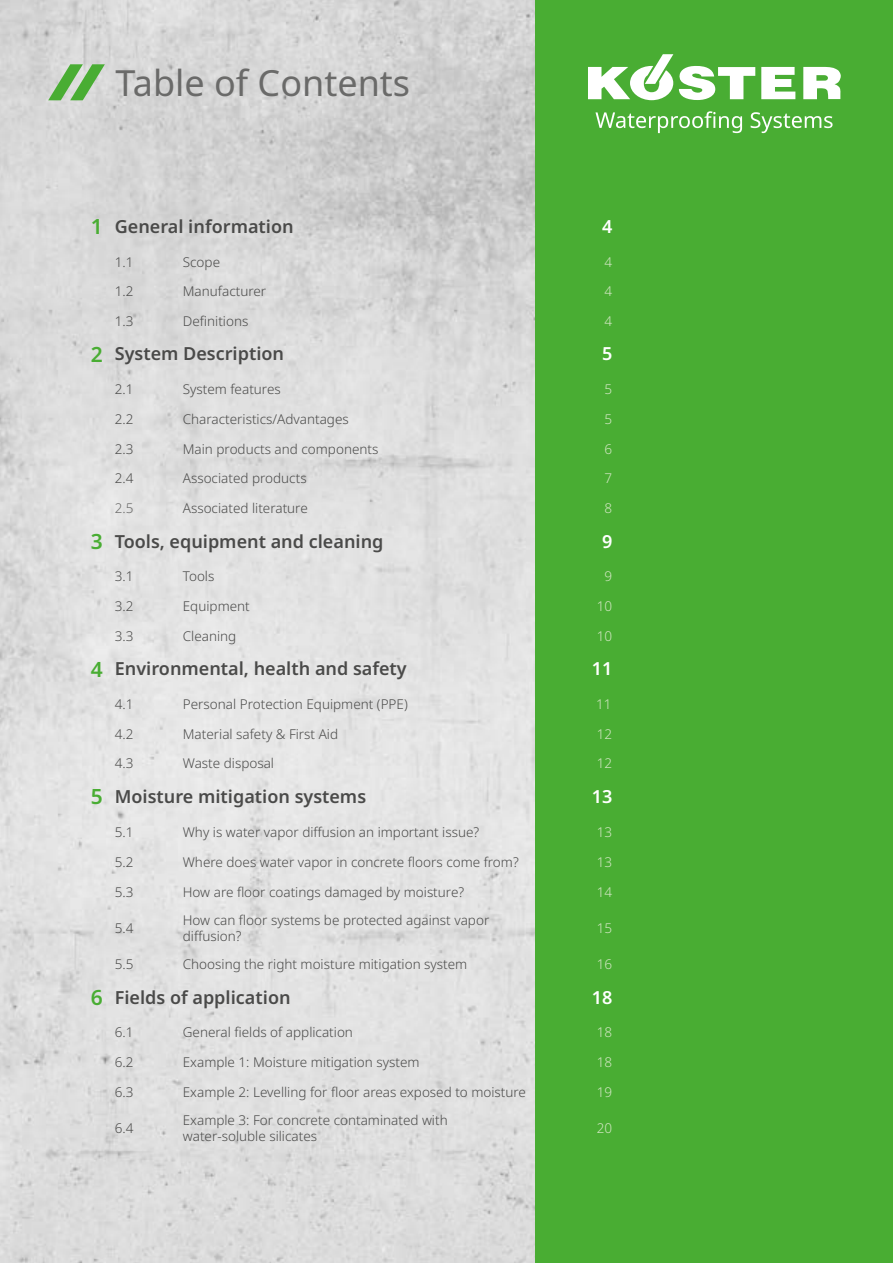
<style>
.page{position:relative;width:893px;height:1263px;background:#fff}
.page>*{position:absolute;margin:0;border:0;box-sizing:border-box;transform-origin:0 0}
.t1{font:36px "Noto Sans";color:#6a6a69}
.t2{font:600 18px "Noto Sans";color:#4a4a49}
.t3{font:600 18px "Noto Sans";color:#fff}
.t4{font:300 13.5px/16.2px "Noto Sans";color:#4a4a49}
.t5{font:300 13.5px "Noto Sans";color:#d4e7c5}
.t6{font:300 13.5px "Noto Sans";color:#6a6a69}
.s1{font-size:21px;color:#49ad33}
</style>
<div class="page">
<img style="left:0;top:0;width:536px;height:1263px">
<div style="left:536px;top:0;width:357px;height:1263px;background:#49ad33"></div>
<svg style="left:48px;top:64px;width:57px;height:36px;background:#99c590"></svg>
<svg style="left:803px;top:67px;width:38px;height:32px"></svg>
<svg style="left:761px;top:67px;width:34px;height:32px"></svg>
<svg style="left:588px;top:54px;width:167px;height:46px"></svg>
<svg style="left:595px;top:111px;width:147px;height:22px"></svg>
<svg style="left:751px;top:112px;width:81px;height:21px"></svg>
<h1 class="t1" style="left:116px;top:58px;width:296px">Table of Contents</h1>
<h2 class="t2" style="left:91px;top:214px;width:204px"><span class="s1">1</span> General information</h2>
<h2 class="t3" style="left:602px;top:214px;width:12px">4</h2>
<p class="t4" style="left:115px;top:254px;width:20px">1.1</p>
<p class="t4" style="left:183px;top:254px;width:39px">Scope</p>
<p class="t5" style="left:605px;top:252px;width:9px">4</p>
<p class="t4" style="left:115px;top:284px;width:20px">1.2</p>
<p class="t4" style="left:183px;top:284px;width:85px">Manufacturer</p>
<p class="t5" style="left:605px;top:282px;width:9px">4</p>
<p class="t4" style="left:115px;top:313px;width:20px">1.3</p>
<p class="t4" style="left:183px;top:313px;width:67px">Definitions</p>
<p class="t5" style="left:605px;top:312px;width:9px">4</p>
<h2 class="t2" style="left:91px;top:341px;width:195px"><span class="s1">2</span> System Description</h2>
<h2 class="t3" style="left:602px;top:341px;width:12px">5</h2>
<p class="t4" style="left:115px;top:381px;width:20px">2.1</p>
<p class="t4" style="left:183px;top:381px;width:99px">System features</p>
<p class="t5" style="left:605px;top:380px;width:9px">5</p>
<p class="t4" style="left:115px;top:411px;width:20px">2.2</p>
<p class="t4" style="left:183px;top:411px;width:167px">Characteristics/Advantages</p>
<p class="t5" style="left:605px;top:409px;width:9px">5</p>
<p class="t4" style="left:115px;top:441px;width:20px">2.3</p>
<p class="t4" style="left:183px;top:441px;width:197px">Main products and components</p>
<p class="t5" style="left:605px;top:439px;width:9px">6</p>
<p class="t4" style="left:115px;top:471px;width:20px">2.4</p>
<p class="t4" style="left:183px;top:471px;width:125px">Associated products</p>
<p class="t5" style="left:605px;top:469px;width:9px">7</p>
<p class="t6" style="left:115px;top:499px;width:20px">2.5</p>
<p class="t4" style="left:183px;top:501px;width:126px">Associated literature</p>
<p class="t5" style="left:605px;top:499px;width:9px">8</p>
<h2 class="t2" style="left:91px;top:528px;width:294px"><span class="s1">3</span> Tools, equipment and cleaning</h2>
<h2 class="t3" style="left:602px;top:528px;width:12px">9</h2>
<p class="t4" style="left:115px;top:569px;width:20px">3.1</p>
<p class="t4" style="left:183px;top:569px;width:33px">Tools</p>
<p class="t5" style="left:605px;top:567px;width:9px">9</p>
<p class="t4" style="left:115px;top:598px;width:20px">3.2</p>
<p class="t4" style="left:183px;top:598px;width:68px">Equipment</p>
<p class="t5" style="left:597px;top:597px;width:17px">10</p>
<p class="t4" style="left:115px;top:628px;width:20px">3.3</p>
<p class="t4" style="left:183px;top:628px;width:55px">Cleaning</p>
<p class="t5" style="left:597px;top:626px;width:17px">10</p>
<h2 class="t2" style="left:91px;top:656px;width:317px"><span class="s1">4</span> Environmental, health and safety</h2>
<h2 class="t3" style="left:592px;top:656px;width:22px">11</h2>
<p class="t4" style="left:115px;top:696px;width:20px">4.1</p>
<p class="t4" style="left:183px;top:696px;width:226px">Personal Protection Equipment (PPE)</p>
<p class="t5" style="left:596px;top:694px;width:17px">11</p>
<p class="t4" style="left:115px;top:726px;width:20px">4.2</p>
<p class="t4" style="left:183px;top:726px;width:157px">Material safety &amp; First Aid</p>
<p class="t5" style="left:597px;top:724px;width:17px">12</p>
<p class="t4" style="left:115px;top:756px;width:20px">4.3</p>
<p class="t4" style="left:183px;top:756px;width:93px">Waste disposal</p>
<p class="t5" style="left:597px;top:754px;width:17px">12</p>
<h2 class="t2" style="left:91px;top:783px;width:277px"><span class="s1">5</span> Moisture mitigation systems</h2>
<h2 class="t3" style="left:592px;top:783px;width:22px">13</h2>
<p class="t4" style="left:115px;top:824px;width:20px">5.1</p>
<p class="t4" style="left:183px;top:824px;width:298px">Why is water vapor diffusion an important issue?</p>
<p class="t5" style="left:597px;top:822px;width:17px">13</p>
<p class="t4" style="left:115px;top:855px;width:20px">5.2</p>
<p class="t4" style="left:183px;top:855px;width:337px">Where does water vapor in concrete floors come from?</p>
<p class="t5" style="left:597px;top:853px;width:17px">13</p>
<p class="t4" style="left:115px;top:884px;width:20px">5.3</p>
<p class="t4" style="left:183px;top:884px;width:283px">How are floor coatings damaged by moisture?</p>
<p class="t5" style="left:597px;top:883px;width:17px">14</p>
<p class="t4" style="left:115px;top:920px;width:20px">5.4</p>
<p class="t4" style="left:183px;top:912px;width:308px">How can floor systems be protected against vapor diffusion?</p>
<p class="t5" style="left:597px;top:919px;width:17px">15</p>
<p class="t4" style="left:115px;top:957px;width:20px">5.5</p>
<p class="t4" style="left:183px;top:957px;width:286px">Choosing the right moisture mitigation system</p>
<p class="t5" style="left:597px;top:955px;width:17px">16</p>
<h2 class="t2" style="left:91px;top:984px;width:201px"><span class="s1">6</span> Fields of application</h2>
<h2 class="t3" style="left:592px;top:984px;width:22px">18</h2>
<p class="t4" style="left:115px;top:1025px;width:20px">6.1</p>
<p class="t4" style="left:183px;top:1025px;width:172px">General fields of application</p>
<p class="t5" style="left:597px;top:1023px;width:17px">18</p>
<p class="t4" style="left:115px;top:1054px;width:20px">6.2</p>
<p class="t4" style="left:183px;top:1054px;width:238px">Example 1: Moisture mitigation system</p>
<p class="t5" style="left:597px;top:1053px;width:17px">18</p>
<p class="t4" style="left:115px;top:1084px;width:20px">6.3</p>
<p class="t4" style="left:183px;top:1084px;width:345px">Example 2: Levelling for floor areas exposed to moisture</p>
<p class="t5" style="left:597px;top:1082px;width:17px">19</p>
<p class="t4" style="left:115px;top:1120px;width:20px">6.4</p>
<p class="t4" style="left:183px;top:1112px;width:266px">Example 3: For concrete contaminated with water-soluble silicates</p>
<p class="t5" style="left:597px;top:1119px;width:17px">20</p>
</div>
